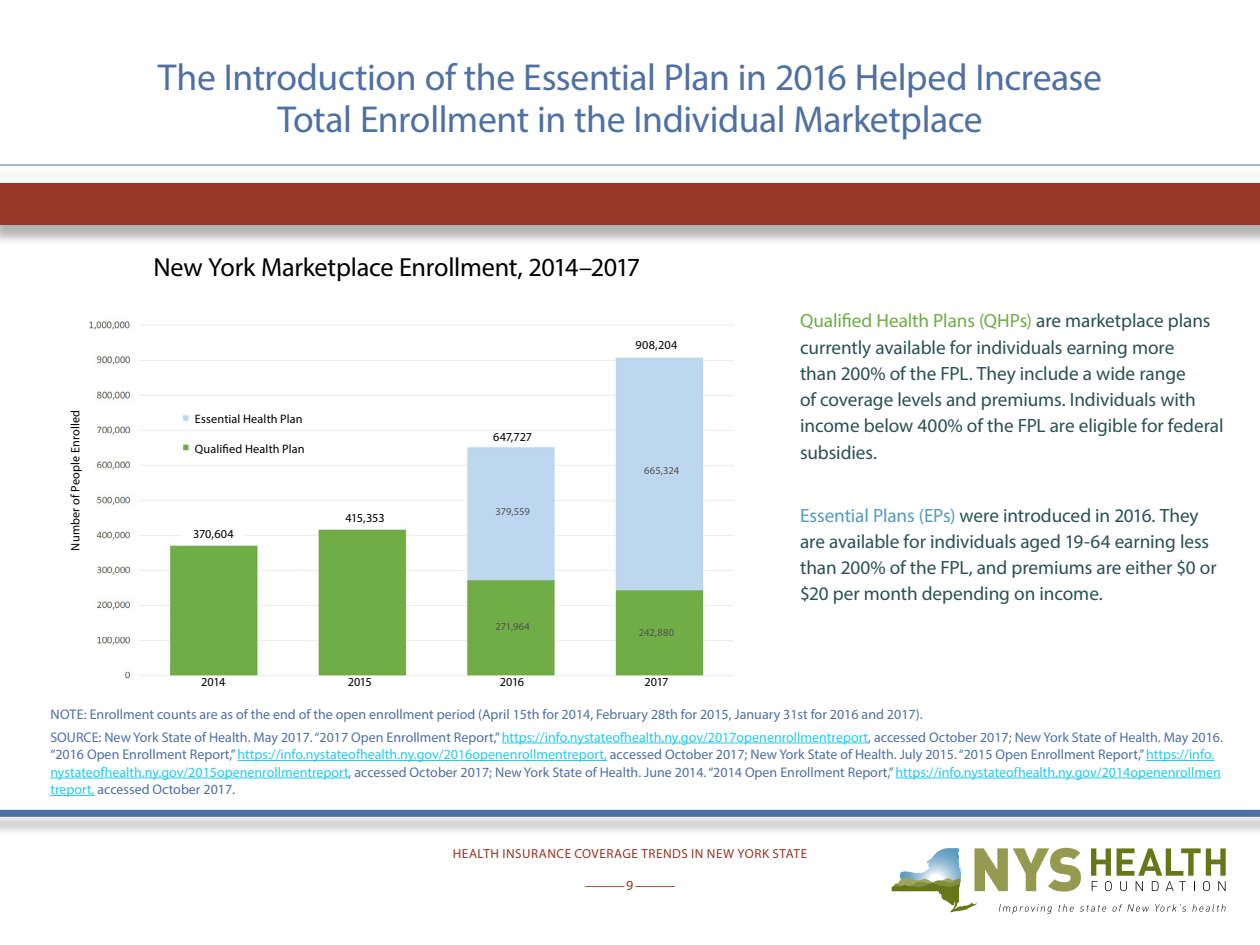
<style>
.page{position:relative;width:1260px;height:945px;background:#fff}
.page>*{position:absolute;margin:0;border:0;box-sizing:border-box;transform-origin:0 0}
.t1{font:37.62px/42px "Myriad Pro";letter-spacing:-.015em;color:#4f70a2;text-align:center}
.t2{font:26.25px "Myriad Pro";letter-spacing:-.01em;color:#000}
.t3{font:19.25px/26.2px "Myriad Pro";letter-spacing:-.005em;color:#2b5152}
.t4{font:14px/17.5px "Myriad Pro";color:#4f70a2}
.t5{font:14px "Myriad Pro";color:#953626;scale:3 1}
.t6{font:13.12px "Myriad Pro";letter-spacing:.04em;color:#953626}
.t7{font:12.25px "Myriad Pro";letter-spacing:.01em;color:#000}
.t8{font:10.5px "Myriad Pro";letter-spacing:-.01em;color:#515254}
.s1{color:#70ad46}
.s2{color:#569bbe}
.s3{color:#26cbec}
</style>
<div class="page">
<div style="left:0;top:811px;width:1260px;height:26px;background:#000;opacity:.3"></div>
<div style="left:0;top:810px;width:1260px;height:7px;background:#4f70a2"></div>
<div style="left:0;top:166px;width:1260px;height:20px;background:#fafafa"></div>
<hr style="left:0;top:165px;width:1260px;height:1px;background:#4f70a2">
<hr style="left:502px;top:743px;width:366px;height:1px;background:#26cbec">
<hr style="left:238px;top:760px;width:369px;height:1px;background:#26cbec">
<hr style="left:1146px;top:760px;width:68px;height:1px;background:#26cbec">
<hr style="left:50px;top:778px;width:299px;height:1px;background:#26cbec">
<hr style="left:896px;top:778px;width:325px;height:1px;background:#26cbec">
<hr style="left:50px;top:795px;width:45px;height:1px;background:#26cbec">
<div style="left:0;top:186px;width:1260px;height:61px;background:#000;opacity:.3"></div>
<div style="left:0;top:183px;width:1260px;height:42px;background:#953626"></div>
<img style="left:89px;top:321px;width:645px;height:358px">
<div style="left:195px;top:414px;width:108px;height:12px;background:#fff"></div>
<div style="left:195px;top:444px;width:135px;height:15px;background:#fff"></div>
<div style="left:610px;top:677px;width:93px;height:14px;background:#fff"></div>
<div style="left:465px;top:677px;width:94px;height:14px;background:#fff"></div>
<div style="left:313px;top:677px;width:93px;height:14px;background:#fff"></div>
<div style="left:167px;top:677px;width:93px;height:14px;background:#fff"></div>
<div style="left:182px;top:529px;width:63px;height:12px;background:#fff"></div>
<div style="left:333px;top:513px;width:64px;height:12px;background:#fff"></div>
<div style="left:481px;top:432px;width:63px;height:12px;background:#fff"></div>
<div style="left:625px;top:340px;width:63px;height:12px;background:#fff"></div>
<div style="left:481px;top:507px;width:63px;height:12px;background:#bdd7ee"></div>
<div style="left:630px;top:466px;width:64px;height:13px;background:#bdd7ee"></div>
<div style="left:481px;top:622px;width:63px;height:12px;background:#70ad46"></div>
<div style="left:625px;top:628px;width:63px;height:12px;background:#70ad46"></div>
<svg style="left:892px;top:848px;width:334px;height:66px"></svg>
<h1 class="t1" style="left:158px;top:56px;width:946px">The Introduction of the Essential Plan in 2016 Helped Increase<br>Total Enrollment in the Individual Marketplace</h1>
<h2 class="t2" style="left:153px;top:251px;width:489px">New York Marketplace Enrollment, 2014–2017</h2>
<p class="t7" style="left:68px;top:551px;width:142px;rotate:-90deg">Number of People Enrolled</p>
<p class="t7" style="left:195px;top:412px;width:109px">Essential Health Plan</p>
<p class="t7" style="left:195px;top:442px;width:111px">Qualified Health Plan</p>
<p class="t7" style="left:193px;top:527px;width:42px">370,604</p>
<p class="t7" style="left:346px;top:510px;width:41px">415,353</p>
<p class="t7" style="left:493px;top:430px;width:41px">647,727</p>
<p class="t8" style="left:496px;top:505px;width:36px">379,559</p>
<p class="t8" style="left:495px;top:620px;width:36px">271,964</p>
<p class="t7" style="left:636px;top:337px;width:43px">908,204</p>
<p class="t8" style="left:644px;top:464px;width:37px">665,324</p>
<p class="t8" style="left:639px;top:626px;width:37px">242,880</p>
<p class="t7" style="left:201px;top:674px;width:26px">2014</p>
<p class="t7" style="left:348px;top:674px;width:26px">2015</p>
<p class="t7" style="left:500px;top:674px;width:26px">2016</p>
<p class="t7" style="left:644px;top:674px;width:26px">2017</p>
<p class="t3" style="left:800px;top:307px;width:425px"><span class="s1">Qualified Health Plans (QHPs)</span> are marketplace plans currently available for individuals earning more<br>than 200% of the FPL. They include a wide range<br>of coverage levels and premiums. Individuals with income below 400% of the FPL are eligible for federal subsidies.</p>
<h3 class="t3" style="left:800px;top:502px;width:418px"><span class="s2">Essential Plans (EPs)</span> were introduced in 2016. They are available for individuals aged 19‐64 earning less than 200% of the FPL, and premiums are either $0 or $20 per month depending on income.</h3>
<p class="t4" style="left:50px;top:703px;width:1174px;line-height:22.8px">NOTE: Enrollment counts are as of the end of the open enrollment period (April 15th for 2014, February 28th for 2015, January 31st for 2016 and 2017).<br>SOURCE: New York State of Health. May 2017. “2017 Open Enrollment Report,” <span class="s3">https://info.nystateofhealth.ny.gov/2017openenrollmentreport</span>, accessed October 2017; New York State of Health. May 2016.</p>
<p class="t4" style="left:50px;top:745px;width:1172px">“2016 Open Enrollment Report,” <span class="s3">https://info.nystateofhealth.ny.gov/2016openenrollmentreport,</span> accessed October 2017; New York State of Health. July 2015. “2015 Open Enrollment Report,” <span class="s3">https://info. nystateofhealth.ny.gov/2015openenrollmentreport</span>, accessed October 2017; New York State of Health. June 2014. “2014 Open Enrollment Report,” <span class="s3">https://info.nystateofhealth.ny.gov/2014openenrollmen treport,</span> accessed October 2017.</p>
<p class="t6" style="left:453px;top:846px;width:356px">HEALTH INSURANCE COVERAGE TRENDS IN NEW YORK STATE</p>
<p class="t5" style="left:584px;top:877px;width:32px">—9—</p>
</div>
